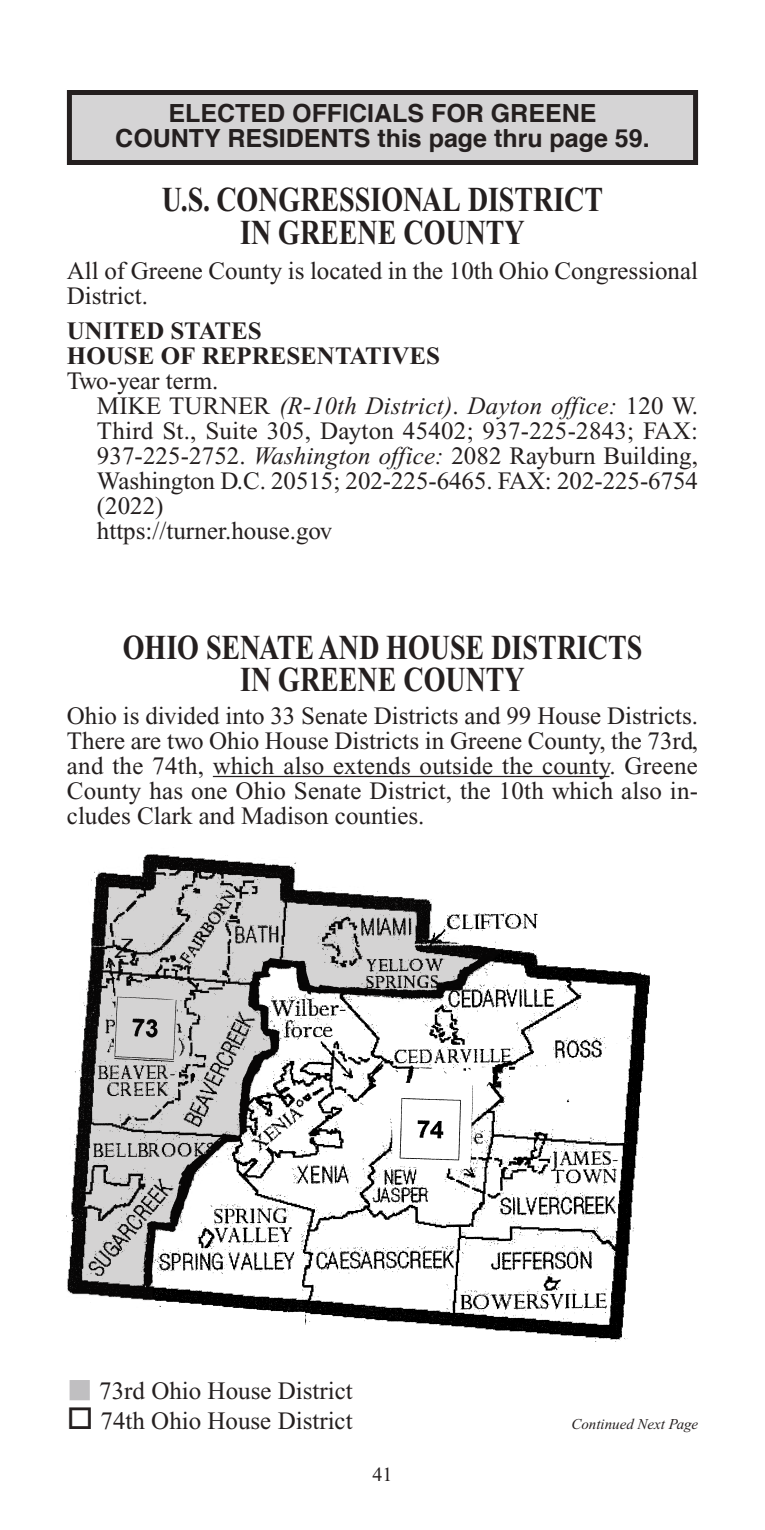
<style>
.page{position:relative;width:765px;height:1530px;background:#fff}
.page>*{position:absolute;margin:0;border:0;box-sizing:border-box;transform-origin:0 0}
.t1{font:700 35px/32.5px "Times New Roman";color:#241f1f;text-align:center;scale:.8 1}
.t2{font:25px/25px "Times New Roman";color:#241f1f}
.t3{font:700 25px/25px "Helvetica";color:#241f1f;text-align:center}
.t4{font:700 25px/25px "Times New Roman";color:#241f1f}
.t5{font:20px "Times New Roman";color:#241f1f}
.t6{font:italic 15px "Times New Roman";color:#241f1f}
.s1{font-style:italic}
.s2{color:#c0bfc1}
</style>
<div class="page">
<hr style="left:213px;top:776px;width:397px;height:1px;background:#241f1f">
<img style="left:67px;top:854px;width:583px;height:488px">
<div style="left:69px;top:92px;width:627px;height:70px;background:#d5d4d5"></div>
<div style="left:67px;top:90px;width:631px;height:75px;border:5px solid #241f1f"></div>
<p class="t3" style="left:115px;top:103px;width:536px">ELECTED OFFICIALS FOR GREENE<br>COUNTY RESIDENTS this page thru page 59.</p>
<h1 class="t1" style="left:162px;top:187px;width:553px">U.S. CONGRESSIONAL DISTRICT<br>IN GREENE COUNTY</h1>
<p class="t2" style="left:67px;top:260px;width:633px">All of Greene County is located in the 10th Ohio Congressional<br>District.</p>
<p class="t4" style="left:67px;top:320px;width:375px">UNITED STATES<br>HOUSE OF REPRESENTATIVES</p>
<p class="t2" style="left:97px;top:370px;width:603px;text-indent:-30px">Two-year term.<br>MIKE TURNER <span class="s1">(R-10th District)</span>. <span class="s1">Dayton office:</span> 120 W.<br>Third St., Suite 305, Dayton 45402; 937-225-2843; FAX:<br>937-225-2752. <span class="s1">Washington office:</span> 2082 Rayburn Building, Washington D.C. 20515; 202-225-6465. FAX: 202-225-6754 (2022)<br>https://turner.house.gov</p>
<h1 class="t1" style="left:123px;top:634px;width:651px">OHIO SENATE AND HOUSE DISTRICTS<br>IN GREENE COUNTY</h1>
<p class="t2" style="left:67px;top:705px;width:633px;text-align:justify">Ohio is divided into 33 Senate Districts and 99 House Districts.<br>There are two Ohio House Districts in Greene County, the 73rd, and the 74th, which also extends outside the county. Greene County has one Ohio Senate District, the 10th which also in&shy;cludes Clark and Madison counties.</p>
<p class="t2" style="left:67px;top:1380px;width:287px"><span class="s2">■</span> 73rd Ohio House District</p>
<p class="t2" style="left:67px;top:1410px;width:287px">□ 74th Ohio House District</p>
<p class="t6" style="left:571px;top:1418px;width:128px">Continued Next Page</p>
<p class="t5" style="left:372px;top:1467px;width:21px">41</p>
</div>
